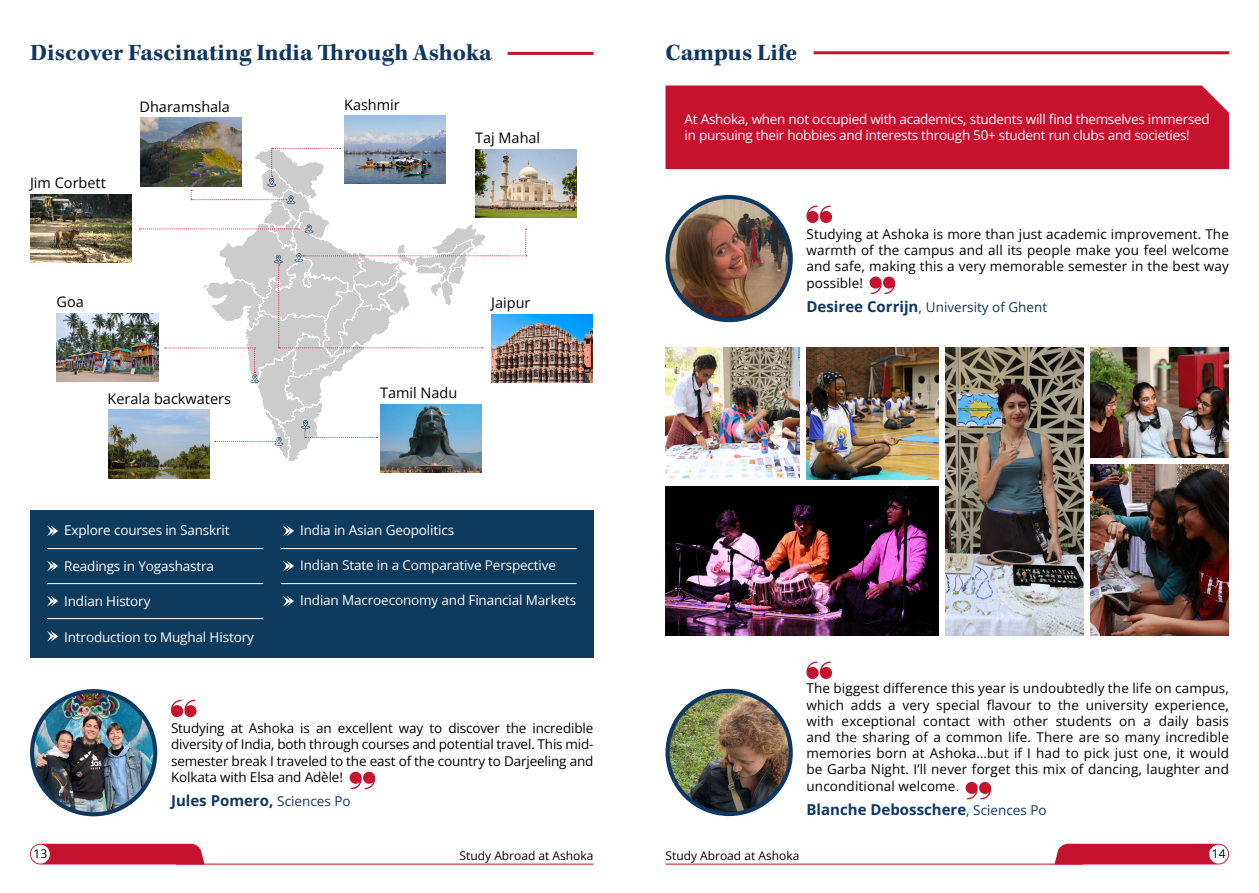
<style>
.page{position:relative;width:1259px;height:893px;background:#fff}
.page>*{position:absolute;margin:0;border:0;box-sizing:border-box;transform-origin:0 0}
.t1{font:700 24px "Kepler Std";color:#0e3862}
.t2{font:700 15px "Open Sans";color:#0e3862}
.t3{font:14.55px "Open Sans";color:#000101}
.t4{font:13.5px/16.2px "Open Sans";letter-spacing:.01em;color:#000;text-align:justify}
.t5{font:13.5px/16.2px "Open Sans";letter-spacing:-.01em;color:#fff}
.t6{font:13.5px "Open Sans";color:#0e3862}
.t7{font:12px "Open Sans";color:#000}
.s1{font-weight:400;font-size:13.5px}
.s2{font-weight:700;font-size:15px}
</style>
<div class="page">
<div style="left:1054px;top:844px;width:175px;height:20px;background:#c5122f"></div>
<div style="left:30px;top:844px;width:174px;height:20px;background:#c5122f"></div>
<div style="left:1209px;top:845px;width:19px;height:18px;background:#fff;border-radius:50%"></div>
<div style="left:31px;top:845px;width:19px;height:18px;background:#fff;border-radius:50%"></div>
<hr style="left:665px;top:864px;width:418px;height:1px;background:#c5122f">
<hr style="left:176px;top:864px;width:417px;height:1px;background:#c5122f">
<hr style="left:813px;top:51px;width:416px;height:3px;background:#c5122f">
<div style="left:665px;top:86px;width:564px;height:83px;background:#c5122f"></div>
<svg style="left:665px;top:195px;width:128px;height:127px;fill:#0e3862"></svg>
<img style="left:669px;top:199px;width:119px;height:119px;border-radius:60px">
<svg style="left:665px;top:689px;width:128px;height:127px;fill:#0e3862"></svg>
<img style="left:669px;top:693px;width:119px;height:119px;border-radius:60px">
<svg style="left:806px;top:206px;width:26px;height:17px"></svg>
<svg style="left:806px;top:661px;width:26px;height:18px"></svg>
<svg style="left:869px;top:277px;width:26px;height:17px"></svg>
<svg style="left:965px;top:782px;width:26px;height:17px"></svg>
<img style="left:665px;top:348px;width:134px;height:132px">
<img style="left:806px;top:348px;width:132px;height:132px">
<img style="left:1090px;top:465px;width:139px;height:171px">
<img style="left:1090px;top:348px;width:139px;height:110px">
<img style="left:945px;top:348px;width:138px;height:288px">
<img style="left:665px;top:487px;width:273px;height:149px">
<hr style="left:507px;top:52px;width:86px;height:3px;background:#c5122f">
<img style="left:527px;top:150px;width:50px;height:68px">
<img style="left:345px;top:115px;width:101px;height:33px">
<img style="left:140px;top:118px;width:101px;height:30px">
<img style="left:31px;top:194px;width:101px;height:69px">
<img style="left:57px;top:313px;width:83px;height:69px">
<img style="left:527px;top:314px;width:66px;height:69px">
<img style="left:381px;top:462px;width:101px;height:11px">
<img style="left:108px;top:410px;width:101px;height:68px">
<img style="left:140px;top:148px;width:387px;height:314px">
<div style="left:30px;top:510px;width:563px;height:147px;background:#0d3a5d"></div>
<hr style="left:47px;top:548px;width:216px;height:1px;background:#fff">
<hr style="left:281px;top:548px;width:295px;height:1px;background:#fff">
<hr style="left:47px;top:583px;width:216px;height:1px;background:#fff">
<hr style="left:281px;top:583px;width:295px;height:1px;background:#fff">
<hr style="left:47px;top:618px;width:216px;height:1px;background:#fff">
<svg style="left:283px;top:525px;width:11px;height:11px"></svg>
<svg style="left:283px;top:561px;width:11px;height:10px"></svg>
<svg style="left:283px;top:596px;width:11px;height:11px"></svg>
<svg style="left:47px;top:525px;width:11px;height:11px"></svg>
<svg style="left:47px;top:561px;width:11px;height:10px"></svg>
<svg style="left:47px;top:596px;width:11px;height:11px"></svg>
<svg style="left:47px;top:631px;width:11px;height:11px"></svg>
<div style="left:30px;top:689px;width:127px;height:127px;background:#0e3862;border-radius:50%"></div>
<img style="left:34px;top:693px;width:119px;height:119px;border-radius:60px">
<svg style="left:171px;top:700px;width:25px;height:17px"></svg>
<svg style="left:350px;top:772px;width:25px;height:17px"></svg>
<h1 class="t1" style="left:30px;top:39px;width:463px">Discover Fascinating India Through Ashoka</h1>
<p class="t3" style="left:30px;top:173px;width:77px">Jim Corbett</p>
<p class="t3" style="left:140px;top:96px;width:92px">Dharamshala</p>
<p class="t3" style="left:344px;top:95px;width:57px">Kashmir</p>
<p class="t3" style="left:475px;top:128px;width:67px">Taj Mahal</p>
<p class="t3" style="left:56px;top:292px;width:29px">Goa</p>
<p class="t3" style="left:108px;top:389px;width:125px">Kerala backwaters</p>
<p class="t3" style="left:380px;top:383px;width:79px">Tamil Nadu</p>
<p class="t3" style="left:491px;top:293px;width:41px">Jaipur</p>
<p class="t5" style="left:64px;top:522px;width:167px">Explore courses in Sanskrit</p>
<p class="t5" style="left:64px;top:558px;width:151px">Readings in Yogashastra</p>
<p class="t5" style="left:64px;top:593px;width:88px">Indian History</p>
<p class="t5" style="left:64px;top:628px;width:191px">Introduction to Mughal History</p>
<p class="t5" style="left:300px;top:522px;width:156px">India in Asian Geopolitics</p>
<p class="t5" style="left:300px;top:557px;width:257px">Indian State in a Comparative Perspective</p>
<p class="t5" style="left:300px;top:592px;width:278px">Indian Macroeconomy and Financial Markets</p>
<p class="t4" style="left:171px;top:720px;width:424px">Studying at Ashoka is an excellent way to discover the incredible diversity of India, both through courses and potential travel. This mid&shy;semester break I traveled to the east of the country to Darjeeling and Kolkata with Elsa and Adèle!</p>
<p class="t2" style="left:171px;top:790px;width:181px">Jules Pomero, <span class="s1">Sciences Po</span></p>
<h1 class="t1" style="left:665px;top:39px;width:133px">Campus Life</h1>
<p class="t5" style="left:684px;top:110px;width:526px">At Ashoka, when not occupied with academics, students will find themselves immersed in pursuing their hobbies and interests through 50+ student run clubs and societies!</p>
<p class="t4" style="left:806px;top:226px;width:424px">Studying at Ashoka is more than just academic improvement. The warmth of the campus and all its people make you feel welcome and safe, making this a very memorable semester in the best way possible!</p>
<p class="t6" style="left:806px;top:297px;width:242px"><span class="s2">Desiree Corrijn</span>, University of Ghent</p>
<p class="t4" style="left:806px;top:680px;width:424px">The biggest difference this year is undoubtedly the life on campus, which adds a very special flavour to the university experience, with exceptional contact with other students on a daily basis and the sharing of a common life. There are so many incredible memories born at Ashoka…but if I had to pick just one, it would be Garba Night. I’ll never forget this mix of dancing, laughter and unconditional welcome.</p>
<p class="t2" style="left:806px;top:799px;width:242px">Blanche Debosschere<span class="s1">, Sciences Po</span></p>
<p class="t7" style="left:33px;top:846px;width:15px">13</p>
<p class="t7" style="left:460px;top:847px;width:135px">Study Abroad at Ashoka</p>
<p class="t7" style="left:665px;top:847px;width:135px">Study Abroad at Ashoka</p>
<p class="t7" style="left:1211px;top:846px;width:15px">14</p>
</div>
